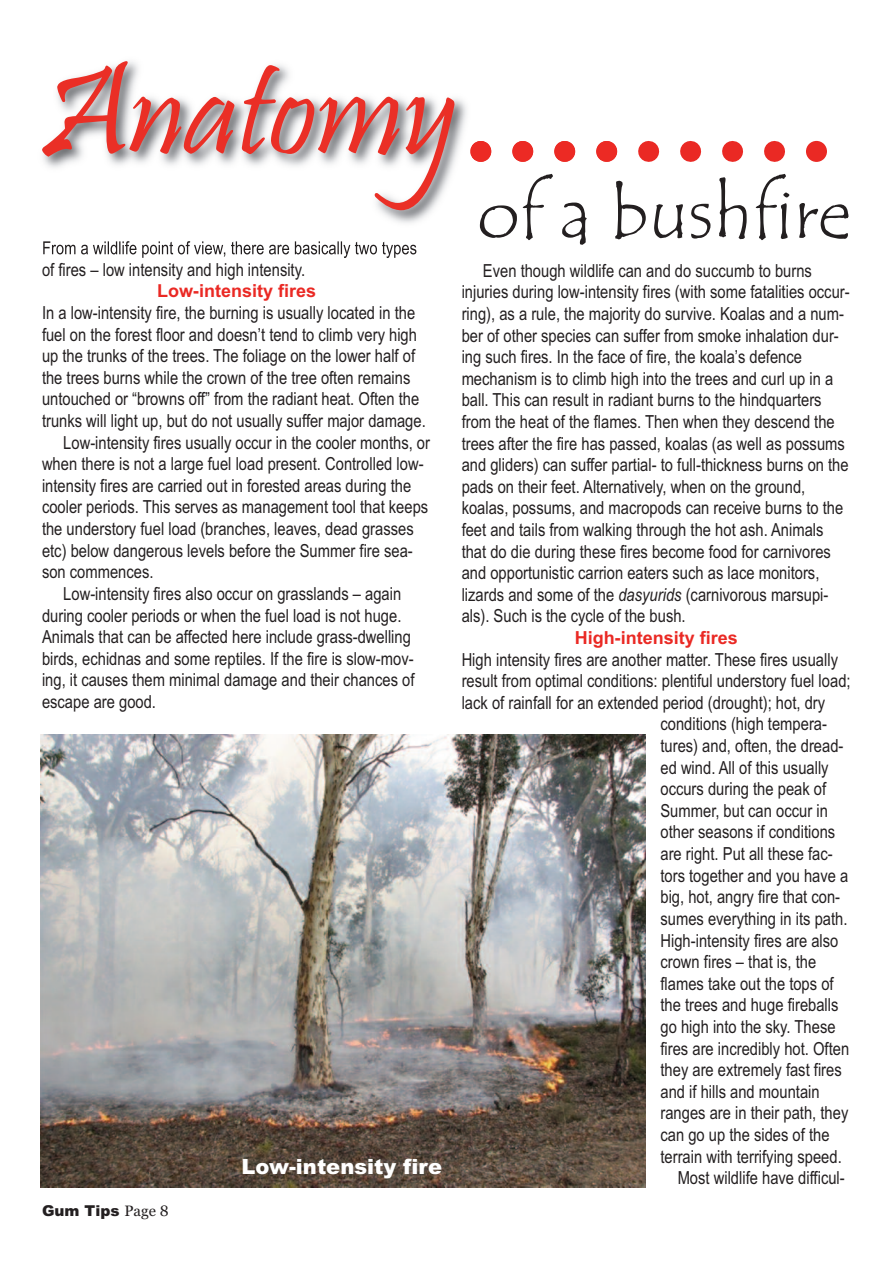
<style>
.page{position:relative;width:893px;height:1263px;background:#fff}
.page>*{position:absolute;margin:0;border:0;box-sizing:border-box;transform-origin:0 0}
.t1{font:135px "Pristina";color:#ea2f26}
.t2{font:72px "Tempus Sans ITC";color:#231f20}
.t3{font:900 21px "Arial";color:#fff}
.t4{font:18px/21.6px "Arial Narrow";color:#231f20}
.t5{font:700 18px "Arial";color:#ea2924}
.t6{font:900 15px "Arial";color:#231f20}
.s1{font-family:"Georgia";font-weight:400}
.s2{font-style:italic}
</style>
<div class="page">
<svg style="left:638px;top:141px;width:147px;height:21px"></svg>
<svg style="left:806px;top:141px;width:21px;height:21px"></svg>
<img style="left:41px;top:734px;width:604px;height:453px">
<img style="left:43px;top:61px;width:594px;height:197px">
<img style="left:596px;top:141px;width:21px;height:21px">
<img style="left:554px;top:141px;width:21px;height:21px">
<img style="left:512px;top:141px;width:21px;height:21px">
<img style="left:470px;top:141px;width:21px;height:21px">
<img style="left:480px;top:174px;width:107px;height:70px">
<img style="left:43px;top:241px;width:117px;height:17px">
<h1 class="t1" style="left:42px;top:26px;width:417px">Anatomy</h1>
<h2 class="t2" style="left:477px;top:171px;width:375px">of a bushfire</h2>
<p class="t4" style="left:42px;top:259px;width:265px">of fires – low intensity and high intensity.</p>
<p class="t5" style="left:157px;top:281px;width:161px">Low-intensity fires</p>
<p class="t4" style="left:42px;top:302px;width:375px">In a low-intensity fire, the burning is usually located in the</p>
<p class="t4" style="left:42px;top:324px;width:377px">fuel on the forest floor and doesn’t tend to climb very high</p>
<p class="t4" style="left:42px;top:345px;width:375px">up the trunks of the trees. The foliage on the lower half of</p>
<p class="t4" style="left:42px;top:367px;width:370px">the trees burns while the crown of the tree often remains</p>
<p class="t4" style="left:42px;top:388px;width:379px">untouched or “browns off” from the radiant heat. Often the</p>
<p class="t4" style="left:42px;top:410px;width:385px">trunks will light up, but do not usually suffer major damage.</p>
<p class="t4" style="left:63px;top:432px;width:368px">Low-intensity fires usually occur in the cooler months, or</p>
<p class="t4" style="left:42px;top:453px;width:383px">when there is not a large fuel load present. Controlled low-</p>
<p class="t4" style="left:42px;top:475px;width:371px">intensity fires are carried out in forested areas during the</p>
<p class="t4" style="left:42px;top:496px;width:388px">cooler periods. This serves as management tool that keeps</p>
<p class="t4" style="left:42px;top:518px;width:373px">the understory fuel load (branches, leaves, dead grasses</p>
<p class="t4" style="left:42px;top:540px;width:372px">etc) below dangerous levels before the Summer fire sea-</p>
<p class="t4" style="left:42px;top:561px;width:113px">son commences.</p>
<p class="t4" style="left:63px;top:583px;width:340px">Low-intensity fires also occur on grasslands – again</p>
<p class="t4" style="left:42px;top:604px;width:361px">during cooler periods or when the fuel load is not huge.</p>
<p class="t4" style="left:42px;top:626px;width:370px">Animals that can be affected here include grass-dwelling</p>
<p class="t4" style="left:42px;top:648px;width:373px">birds, echidnas and some reptiles. If the fire is slow-mov-</p>
<p class="t4" style="left:42px;top:669px;width:374px">ing, it causes them minimal damage and their chances of</p>
<p class="t4" style="left:42px;top:691px;width:116px">escape are good.</p>
<p class="t6" style="left:42px;top:1202px;width:128px">Gum Tips <span class="s1">Page 8</span></p>
<p class="t3" style="left:242px;top:1154px;width:202px">Low-intensity fire</p>
<p class="t4" style="left:462px;top:260px;width:390px;text-indent:21px">Even though wildlife can and do succumb to burns injuries during low-intensity fires (with some fatalities occur&shy;ring), as a rule, the majority do survive. Koalas and a num&shy;ber of other species can suffer from smoke inhalation dur&shy;ing such fires. In the face of fire, the koala’s defence mechanism is to climb high into the trees and curl up in a ball. This can result in radiant burns to the hindquarters from the heat of the flames. Then when they descend the trees after the fire has passed, koalas (as well as possums and gliders) can suffer partial- to full-thickness burns on the pads on their feet. Alternatively, when on the ground, koalas, possums, and macropods can receive burns to the feet and tails from walking through the hot ash. Animals that do die during these fires become food for carnivores and opportunistic carrion eaters such as lace monitors, lizards and some of the <span class="s2">dasyurids</span> (carnivorous marsupi&shy;als). Such is the cycle of the bush.</p>
<p class="t5" style="left:575px;top:627px;width:165px">High-intensity fires</p>
<p class="t4" style="left:462px;top:649px;width:378px">High intensity fires are another matter. These fires usually</p>
<p class="t4" style="left:462px;top:670px;width:390px">result from optimal conditions: plentiful understory fuel load;</p>
<p class="t4" style="left:462px;top:692px;width:365px">lack of rainfall for an extended period (drought); hot, dry</p>
<p class="t4" style="left:660px;top:713px;width:168px">conditions (high tempera-</p>
<p class="t4" style="left:660px;top:735px;width:185px">tures) and, often, the dread-</p>
<p class="t4" style="left:660px;top:757px;width:170px">ed wind. All of this usually</p>
<p class="t4" style="left:660px;top:778px;width:167px">occurs during the peak of</p>
<p class="t4" style="left:660px;top:800px;width:169px">Summer, but can occur in</p>
<p class="t4" style="left:660px;top:821px;width:176px">other seasons if conditions</p>
<p class="t4" style="left:660px;top:843px;width:174px">are right. Put all these fac-</p>
<p class="t4" style="left:660px;top:865px;width:189px">tors together and you have a</p>
<p class="t4" style="left:660px;top:886px;width:181px">big, hot, angry fire that con-</p>
<p class="t4" style="left:660px;top:908px;width:189px">sumes everything in its path.</p>
<p class="t4" style="left:660px;top:929px;width:180px">High-intensity fires are also</p>
<p class="t4" style="left:660px;top:951px;width:157px">crown fires – that is, the</p>
<p class="t4" style="left:660px;top:973px;width:175px">flames take out the tops of</p>
<p class="t4" style="left:660px;top:994px;width:180px">the trees and huge fireballs</p>
<p class="t4" style="left:660px;top:1016px;width:177px">go high into the sky. These</p>
<p class="t4" style="left:660px;top:1037px;width:190px">fires are incredibly hot. Often</p>
<p class="t4" style="left:660px;top:1059px;width:183px">they are extremely fast fires</p>
<p class="t4" style="left:660px;top:1081px;width:161px">and if hills and mountain</p>
<p class="t4" style="left:660px;top:1102px;width:189px">ranges are in their path, they</p>
<p class="t4" style="left:660px;top:1124px;width:171px">can go up the sides of the</p>
<p class="t4" style="left:660px;top:1145px;width:183px">terrain with terrifying speed.</p>
<p class="t4" style="left:678px;top:1167px;width:169px">Most wildlife have difficul-</p>
</div>
